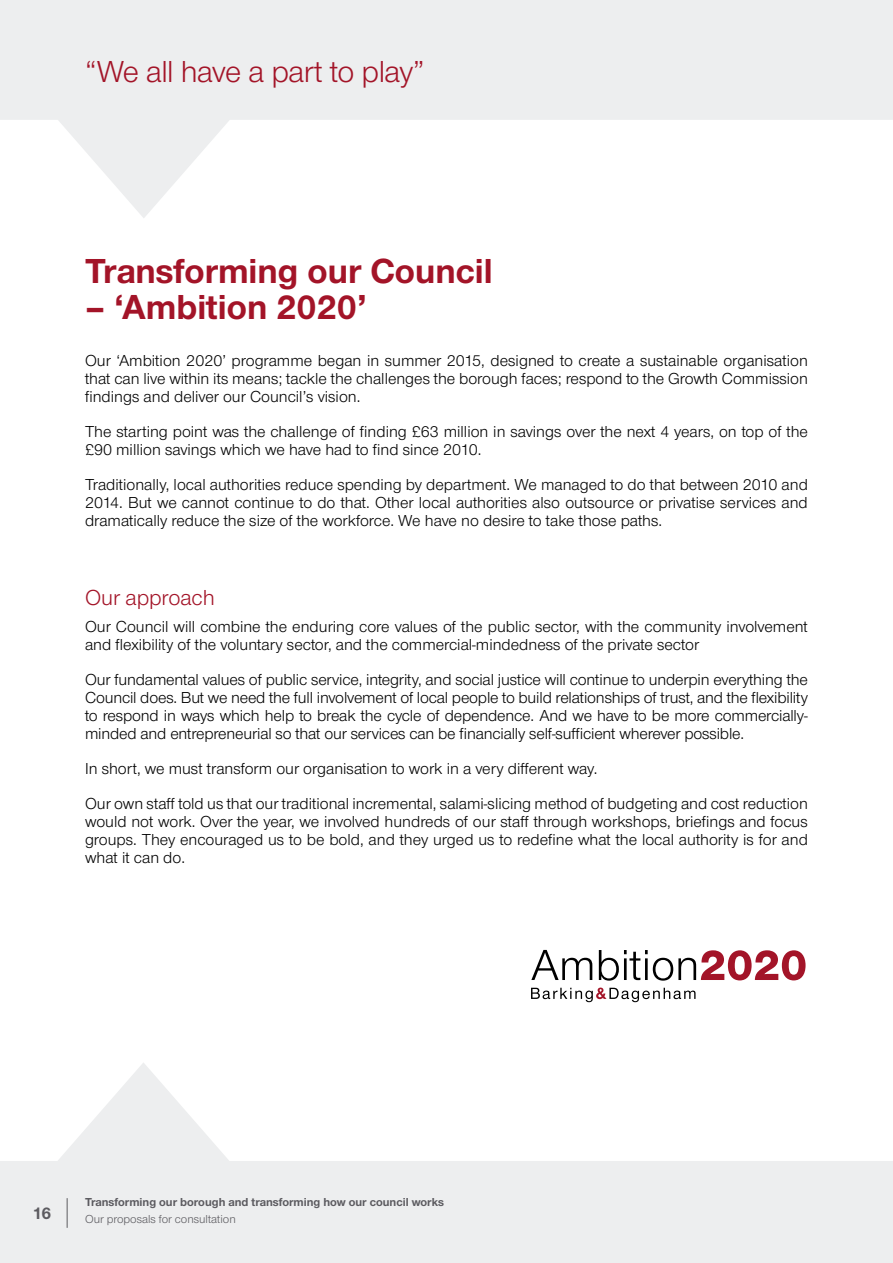
<style>
.page{position:relative;width:893px;height:1263px;background:#fff}
.page>*{position:absolute;margin:0;border:0;box-sizing:border-box;transform-origin:0 0}
.t1{font:700 36px "Nimbus San Nov TOT";color:#a31428}
.t2{font:31.5px "Nimbus San Nov TOT";letter-spacing:-.02em;color:#a31428}
.t3{font:22.5px "Nimbus San Nov TOT";letter-spacing:-.005em;color:#a31428}
.t4{font:700 17.55px "Nimbus San Nov TOT";color:#5c5b60}
.t5{font:16.5px/18px "Nimbus San Nov TOT";color:#000;text-align:justify}
.t6{font:700 12px "Nimbus San Nov TOT";color:#5c5b60}
.t7{font:12px "Nimbus San Nov TOT";color:#5c5b60}
</style>
<div class="page">
<svg style="left:0;top:1063px;width:893px;height:200px;fill:#edeeef"></svg>
<svg style="left:0;top:0;width:893px;height:218px;fill:#edeeef"></svg>
<hr style="left:67px;top:1198px;width:1px;height:30px;background:#5c5b60">
<svg style="left:531px;top:950px;width:61px;height:30px"></svg>
<svg style="left:599px;top:950px;width:206px;height:31px"></svg>
<svg style="left:531px;top:987px;width:164px;height:15px"></svg>
<h2 class="t2" style="left:85px;top:53px;width:341px">“We all have a part to play”</h2>
<h1 class="t1" style="left:85px;top:250px;width:409px">Transforming our Council</h1>
<h1 class="t1" style="left:85px;top:286px;width:283px">– ‘Ambition 2020’</h1>
<p class="t5" style="left:85px;top:352px;width:724px">Our ‘Ambition 2020’ programme began in summer 2015, designed to create a sustainable organisation that can live within its means; tackle the challenges the borough faces; respond to the Growth Commission findings and deliver our Council’s vision.</p>
<p class="t5" style="left:85px;top:423px;width:724px">The starting point was the challenge of finding £63 million in savings over the next 4 years, on top of the £90 million savings which we have had to find since 2010.</p>
<p class="t5" style="left:85px;top:476px;width:724px">Traditionally, local authorities reduce spending by department. We managed to do that between 2010 and 2014. But we cannot continue to do that. Other local authorities also outsource or privatise services and dramatically reduce the size of the workforce. We have no desire to take those paths.</p>
<h3 class="t3" style="left:85px;top:585px;width:131px">Our approach</h3>
<p class="t5" style="left:85px;top:618px;width:724px">Our Council will combine the enduring core values of the public sector, with the community involvement and flexibility of the voluntary sector, and the commercial-mindedness of the private sector</p>
<p class="t5" style="left:85px;top:671px;width:724px">Our fundamental values of public service, integrity, and social justice will continue to underpin everything the Council does. But we need the full involvement of local people to build relationships of trust, and the flexibility to respond in ways which help to break the cycle of dependence. And we have to be more commercially&shy;minded and entrepreneurial so that our services can be financially self-sufficient wherever possible.</p>
<p class="t5" style="left:85px;top:751px;width:724px;line-height:35px">In short, we must transform our organisation to work in a very different way.<br>Our own staff told us that our traditional incremental, salami-slicing method of budgeting and cost reduction</p>
<p class="t5" style="left:85px;top:813px;width:724px">would not work. Over the year, we involved hundreds of our staff through workshops, briefings and focus groups. They encouraged us to be bold, and they urged us to redefine what the local authority is for and what it can do.</p>
<p class="t4" style="left:32px;top:1202px;width:20px">16</p>
<p class="t6" style="left:85px;top:1195px;width:360px">Transforming our borough and transforming how our council works</p>
<p class="t7" style="left:85px;top:1212px;width:152px">Our proposals for consultation</p>
</div>
